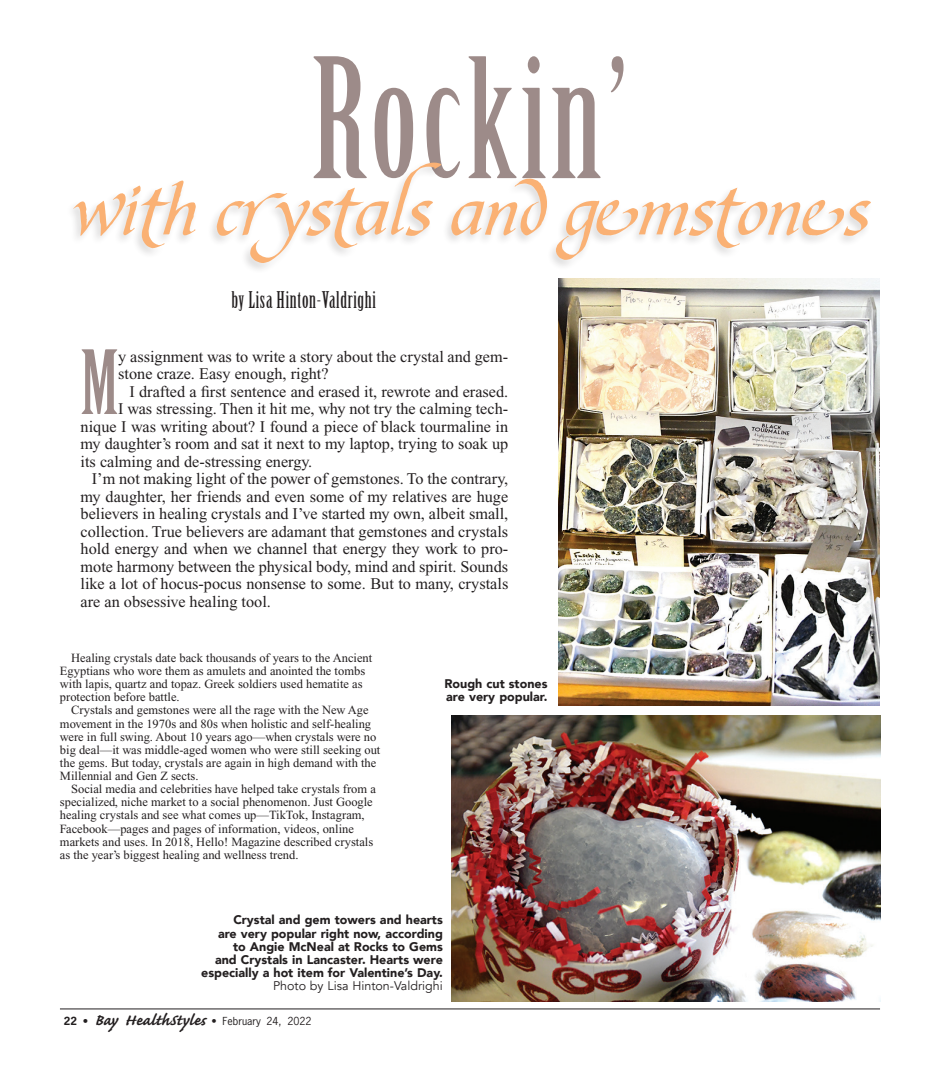
<style>
.page{position:relative;width:940px;height:1076px;background:#fff}
.page>*{position:absolute;margin:0;border:0;box-sizing:border-box;transform-origin:0 0}
.t1{font:162.5px "Birch Std";letter-spacing:.03em;color:#9d8b89}
.t2{font:86.25px "Birch Std";color:#9d8b89}
.t3{font:72.5px "Bible Scr Swa T";color:#fab174}
.t4{font:22.5px "Birch Std";letter-spacing:.03em;color:#231f20}
.t5{font:700 20.25px "Caflisch Script";color:#231f20}
.t6{font:16.25px/17.5px "Times New Roman";color:#231f20}
.t7{font:12.5px/13.1px "Times New Roman";color:#231f20}
.t8{font:900 12.5px/13.1px "Avenir";color:#231f20;text-align:right}
.t9{font:12.5px "Avenir";color:#231f20}
.s1{font-family:"News Gothic";font-size:10.62px}
.s2{font-family:"News Gothic";font-weight:400;font-size:10.62px}
.s3{font-family:"News Gothic";font-weight:400;font-size:10.38px}
</style>
<div class="page">
<hr style="left:60px;top:1008px;width:820px;height:1px;background:#231f20">
<img style="left:452px;top:716px;width:428px;height:285px">
<img style="left:559px;top:279px;width:320px;height:426px">
<div style="left:64px;top:161px;width:809px;height:113px;background:#231f20;opacity:.16"></div>
<h1 class="t1" style="left:311px;top:28px;width:318px">Rockin’</h1>
<h3 class="t3" style="left:72px;top:167px;width:799px">with crystals and gemstones</h3>
<h3 class="t4" style="left:231px;top:287px;width:146px">by Lisa Hinton-Valdrighi</h3>
<h2 class="t2" style="left:81px;top:334px;width:39px">M</h2>
<h3 class="t6" style="left:118px;top:347px;width:391px">y assignment was to write a story about the crystal and gem&shy;stone craze. Easy enough, right?</h3>
<h3 class="t6" style="left:129px;top:382px;width:380px">I drafted a first sentence and erased it, rewrote and erased.</h3>
<h3 class="t6" style="left:118px;top:400px;width:391px">I was stressing. Then it hit me, why not try the calming tech-</h3>
<h3 class="t6" style="left:81px;top:417px;width:429px">nique I was writing about? I found a piece of black tourmaline in</h3>
<h3 class="t6" style="left:81px;top:435px;width:429px">my daughter’s room and sat it next to my laptop, trying to soak up</h3>
<h3 class="t6" style="left:81px;top:452px;width:233px">its calming and de-stressing energy.</h3>
<h3 class="t6" style="left:92px;top:470px;width:418px">I’m not making light of the power of gemstones. To the contrary,</h3>
<h3 class="t6" style="left:81px;top:487px;width:429px">my daughter, her friends and even some of my relatives are huge</h3>
<h3 class="t6" style="left:81px;top:505px;width:429px">believers in healing crystals and I’ve started my own, albeit small,</h3>
<h3 class="t6" style="left:81px;top:522px;width:429px">collection. True believers are adamant that gemstones and crystals</h3>
<h3 class="t6" style="left:81px;top:540px;width:429px">hold energy and when we channel that energy they work to pro-</h3>
<h3 class="t6" style="left:81px;top:557px;width:429px">mote harmony between the physical body, mind and spirit. Sounds</h3>
<h3 class="t6" style="left:81px;top:575px;width:429px">like a lot of hocus-pocus nonsense to some. But to many, crystals</h3>
<h3 class="t6" style="left:81px;top:592px;width:192px">are an obsessive healing tool.</h3>
<p class="t7" style="left:60px;top:651px;width:314px;text-indent:11px">Healing crystals date back thousands of years to the Ancient Egyptians who wore them as amulets and anointed the tombs with lapis, quartz and topaz. Greek soldiers used hematite as protection before battle.</p>
<p class="t7" style="left:60px;top:704px;width:322px;text-indent:11px">Crystals and gemstones were all the rage with the New Age movement in the 1970s and 80s when holistic and self-healing were in full swing. About 10 years ago—when crystals were no big deal—it was middle-aged women who were still seeking out the gems. But today, crystals are again in high demand with the Millennial and Gen Z sects.</p>
<p class="t7" style="left:60px;top:782px;width:317px;text-indent:11px">Social media and celebrities have helped take crystals from a specialized, niche market to a social phenomenon. Just Google healing crystals and see what comes up—TikTok, Instagram, Facebook—pages and pages of information, videos, online markets and uses. In 2018, Hello! Magazine described crystals as the year’s biggest healing and wellness trend.</p>
<p class="t8" style="left:444px;top:677px;width:105px;text-align:left">Rough cut stones are very popular.</p>
<p class="t8" style="left:201px;top:913px;width:243px">Crystal and gem towers and hearts<br>are very popular right now, according<br>to Angie McNeal at Rocks to Gems<br>and Crystals in Lancaster. Hearts were especially a hot item for Valentine’s Day.</p>
<p class="t9" style="left:273px;top:978px;width:171px">Photo by Lisa Hinton-Valdrighi</p>
<h3 class="t5" style="left:64px;top:1009px;width:249px"><span class="s1">22 •</span> Bay HealthStyles <span class="s2">•</span> <span class="s3">February 24, 2022</span></h3>
</div>
